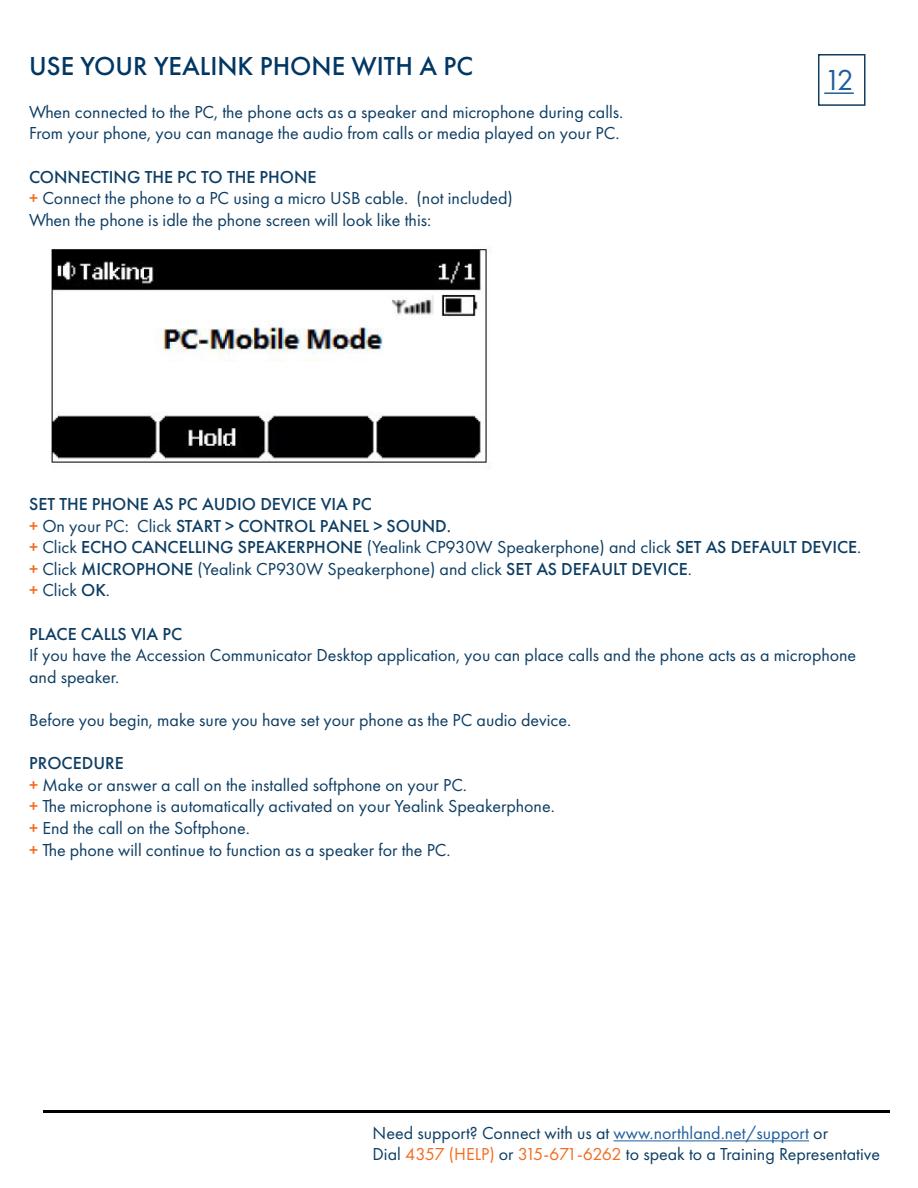
<style>
.page{position:relative;width:918px;height:1188px;background:#fff}
.page>*{position:absolute;margin:0;border:0;box-sizing:border-box;transform-origin:0 0}
.t1{font:30px "Futura PT";color:#215e9e}
.t2{font:500 27px "Futura PT";color:#003764}
.t3{font:18px/21.6px "Futura PT";color:#0d3d63}
.t4{font:500 18px/21.6px "Futura PT";color:#0d3d63}
.s1{font-weight:500}
.s2{font-weight:500;color:#f36c21}
.s3{color:#f36c21}
.s4{font-weight:400}
.s5{color:#215e9e}
</style>
<div class="page">
<div style="left:818px;top:54px;width:48px;height:52px;border:2px solid #0d3d63"></div>
<hr style="left:824px;top:92px;width:30px;height:2px;background:#215e9e">
<hr style="left:43px;top:1111px;width:846px;height:2px;background:#000">
<img style="left:51px;top:249px;width:440px;height:220px">
<hr style="left:614px;top:1140px;width:195px;height:1px;background:#215e9e">
<h2 class="t2" style="left:29px;top:49px;width:445px">USE YOUR YEALINK PHONE WITH A PC</h2>
<p class="t3" style="left:29px;top:101px;width:596px">When connected to the PC, the phone acts as a speaker and microphone during calls.<br>From your phone, you can manage the audio from calls or media played on your PC.</p>
<p class="t3" style="left:29px;top:166px;width:485px"><span class="s1">CONNECTING THE PC TO THE PHONE<br></span><span class="s2">+</span> Connect the phone to a PC using a micro USB cable. (not included)<br>When the phone is idle the phone screen will look like this:</p>
<h1 class="t1" style="left:824px;top:62px;width:31px">12</h1>
<p class="t4" style="left:29px;top:493px;width:834px">SET THE PHONE AS PC AUDIO DEVICE VIA PC<br><span class="s3">+</span> <span class="s4">On your PC: Click</span> START &gt; CONTROL PANEL &gt; SOUND.<br><span class="s3">+</span> <span class="s4">Click</span> ECHO CANCELLING SPEAKERPHONE <span class="s4">(Yealink CP930W Speakerphone) and click</span> SET AS DEFAULT DEVICE<span class="s4">. </span><span class="s3">+</span> <span class="s4">Click</span> MICROPHONE <span class="s4">(Yealink CP930W Speakerphone) and click</span> SET AS DEFAULT DEVICE<span class="s4">.<br></span><span class="s3">+</span> <span class="s4">Click</span> OK<span class="s4">.</span></p>
<p class="t4" style="left:29px;top:623px;width:155px">PLACE CALLS VIA PC</p>
<p class="t3" style="left:29px;top:644px;width:829px">If you have the Accession Communicator Desktop application, you can place calls and the phone acts as a microphone and speaker.</p>
<p class="t3" style="left:29px;top:709px;width:544px">Before you begin, make sure you have set your phone as the PC audio device.</p>
<p class="t3" style="left:29px;top:752px;width:527px"><span class="s1">PROCEDURE<br></span><span class="s2">+</span> Make or answer a call on the installed softphone on your PC.<br><span class="s2">+</span> The microphone is automatically activated on your Yealink Speakerphone. <span class="s2">+</span> End the call on the Softphone.<br><span class="s2">+</span> The phone will continue to function as a speaker for the PC.</p>
<p class="t3" style="left:373px;top:1123px;width:509px;line-height:21px">Need support? Connect with us at <span class="s5">www.northland.net/support</span> or<br>Dial <span class="s3">4357 (HELP)</span> or <span class="s3">315-671-6262</span> to speak to a Training Representative</p>
</div>
